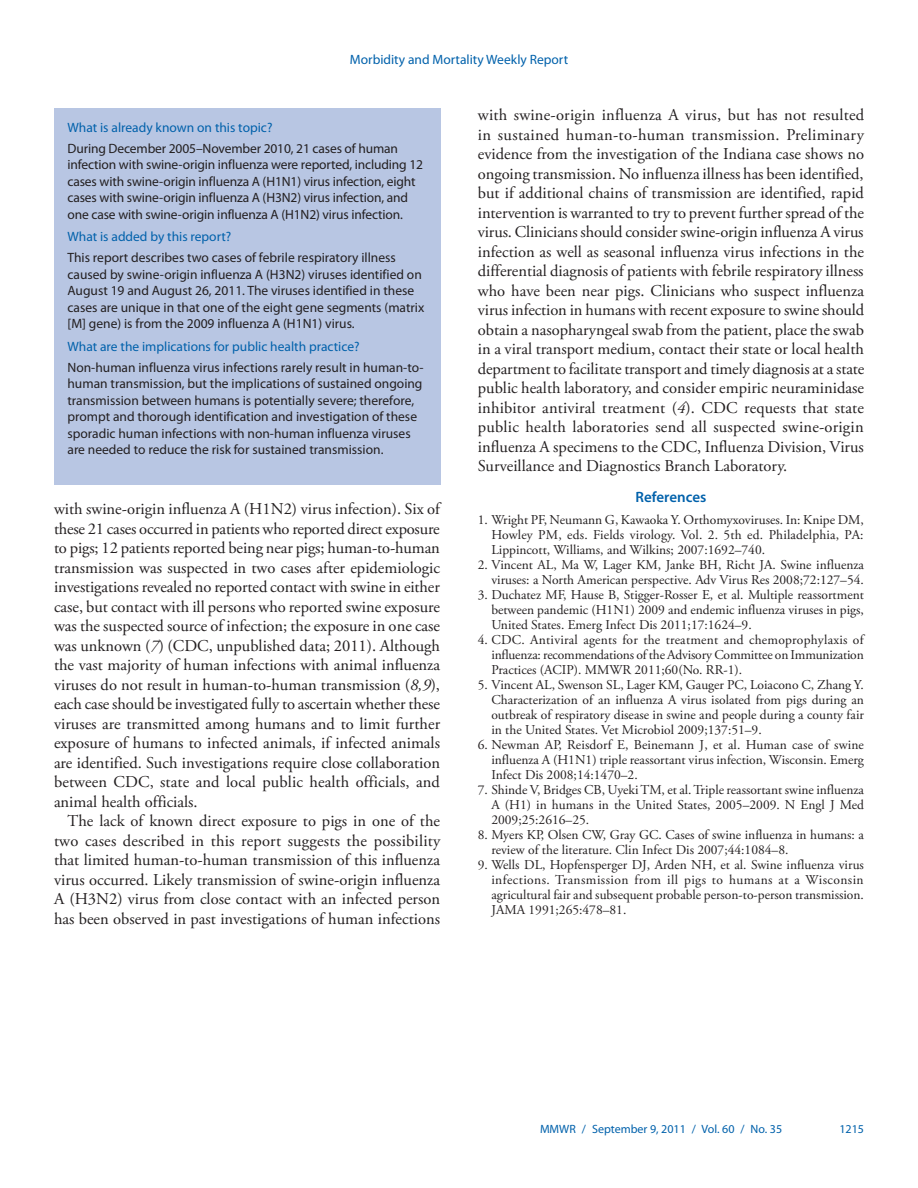
<style>
.page{position:relative;width:918px;height:1188px;background:#fff}
.page>*{position:absolute;margin:0;border:0;box-sizing:border-box;transform-origin:0 0}
.Body_Text{font:16.5px/19.5px "Adobe Garamond Pro";color:#231f20;text-align:justify}
.Headline3{font:600 15px "Myriad Pro";color:#0161ab}
.Reference_Text_1-9{font:13.5px/15px "Adobe Garamond Pro";color:#231f20;text-align:justify}
.FB_answer{font:13.5px/16.5px "Myriad Pro";color:#231f20}
.FB_question{font:13.5px "Myriad Pro";color:#0161ab}
.t1{font:12px "Myriad Pro";color:#0161ab}
.s1{font-style:italic}
</style>
<div class="page">
<div style="left:54px;top:108px;width:386px;height:376px;background:#b8c6e3"></div>
<p class="FB_question" style="left:350px;top:51px;width:220px">Morbidity and Mortality Weekly Report</p>
<p class="FB_question" style="left:68px;top:119px;width:206px">What is already known on this topic?</p>
<p class="FB_answer" style="left:68px;top:140px;width:357px">During December 2005–November 2010, 21 cases of human infection with swine-origin influenza were reported, including 12 cases with swine-origin influenza A (H1N1) virus infection, eight cases with swine-origin influenza A (H3N2) virus infection, and one case with swine-origin influenza A (H1N2) virus infection.</p>
<p class="FB_question" style="left:68px;top:228px;width:165px">What is added by this report?</p>
<p class="FB_answer" style="left:68px;top:249px;width:358px">This report describes two cases of febrile respiratory illness caused by swine-origin influenza A (H3N2) viruses identified on August 19 and August 26, 2011. The viruses identified in these cases are unique in that one of the eight gene segments (matrix [M] gene) is from the 2009 influenza A (H1N1) virus.</p>
<p class="FB_question" style="left:68px;top:338px;width:294px">What are the implications for public health practice?</p>
<p class="FB_answer" style="left:68px;top:359px;width:358px">Non-human influenza virus infections rarely result in human-to&shy;human transmission, but the implications of sustained ongoing transmission between humans is potentially severe; therefore, prompt and thorough identification and investigation of these sporadic human infections with non-human influenza viruses are needed to reduce the risk for sustained transmission.</p>
<p class="Body_Text" style="left:54px;top:500px;width:388px">with swine-origin influenza A (H1N2) virus infection). Six of these 21 cases occurred in patients who reported direct exposure to pigs; 12 patients reported being near pigs; human-to-human transmission was suspected in two cases after epidemiologic investigations revealed no reported contact with swine in either case, but contact with ill persons who reported swine exposure was the suspected source of infection; the exposure in one case was unknown (<span class="s1">7</span>) (CDC, unpublished data; 2011). Although the vast majority of human infections with animal influenza viruses do not result in human-to-human transmission (<span class="s1">8,9</span>), each case should be investigated fully to ascertain whether these viruses are transmitted among humans and to limit further exposure of humans to infected animals, if infected animals are identified. Such investigations require close collaboration between CDC, state and local public health officials, and animal health officials.</p>
<p class="Body_Text" style="left:54px;top:812px;width:388px;text-indent:13px">The lack of known direct exposure to pigs in one of the two cases described in this report suggests the possibility that limited human-to-human transmission of this influenza virus occurred. Likely transmission of swine-origin influenza A (H3N2) virus from close contact with an infected person has been observed in past investigations of human infections</p>
<p class="Body_Text" style="left:478px;top:106px;width:388px">with swine-origin influenza A virus, but has not resulted in sustained human-to-human transmission. Preliminary evidence from the investigation of the Indiana case shows no ongoing transmission. No influenza illness has been identified, but if additional chains of transmission are identified, rapid intervention is warranted to try to prevent further spread of the virus. Clinicians should consider swine-origin influenza A virus infection as well as seasonal influenza virus infections in the differential diagnosis of patients with febrile respiratory illness who have been near pigs. Clinicians who suspect influenza virus infection in humans with recent exposure to swine should obtain a nasopharyngeal swab from the patient, place the swab in a viral transport medium, contact their state or local health department to facilitate transport and timely diagnosis at a state public health laboratory, and consider empiric neuraminidase inhibitor antiviral treatment (<span class="s1">4</span>). CDC requests that state public health laboratories send all suspected swine-origin influenza A specimens to the CDC, Influenza Division, Virus Surveillance and Diagnostics Branch Laboratory.</p>
<p class="Headline3" style="left:636px;top:488px;width:72px">References</p>
<p class="Reference_Text_1-9" style="left:491px;top:513px;width:374px;text-indent:-14px">1. Wright PF, Neumann G, Kawaoka Y. Orthomyxoviruses. In: Knipe DM, Howley PM, eds. Fields virology. Vol. 2. 5th ed. Philadelphia, PA:<br>Lippincott, Williams, and Wilkins; 2007:1692–740.</p>
<p class="Reference_Text_1-9" style="left:478px;top:558px;width:388px;text-align:right">2. Vincent AL, Ma W, Lager KM, Janke BH, Richt JA. Swine influenza viruses: a North American perspective. Adv Virus Res 2008;72:127–54.</p>
<p class="Reference_Text_1-9" style="left:491px;top:588px;width:374px;text-indent:-14px">3. Duchatez MF, Hause B, Stigger-Rosser E, et al. Multiple reassortment between pandemic (H1N1) 2009 and endemic influenza viruses in pigs, United States. Emerg Infect Dis 2011;17:1624–9.</p>
<p class="Reference_Text_1-9" style="left:491px;top:633px;width:374px;text-indent:-14px">4. CDC. Antiviral agents for the treatment and chemoprophylaxis of influenza: recommendations of the Advisory Committee on Immunization Practices (ACIP). MMWR 2011;60(No. RR-1).</p>
<p class="Reference_Text_1-9" style="left:491px;top:678px;width:374px;text-indent:-14px">5. Vincent AL, Swenson SL, Lager KM, Gauger PC, Loiacono C, Zhang Y.<br>Characterization of an influenza A virus isolated from pigs during an outbreak of respiratory disease in swine and people during a county fair in the United States. Vet Microbiol 2009;137:51–9.</p>
<p class="Reference_Text_1-9" style="left:491px;top:738px;width:374px;text-indent:-14px">6. Newman AP, Reisdorf E, Beinemann J, et al. Human case of swine influenza A (H1N1) triple reassortant virus infection, Wisconsin. Emerg Infect Dis 2008;14:1470–2.</p>
<p class="Reference_Text_1-9" style="left:491px;top:783px;width:374px;text-indent:-14px">7. Shinde V, Bridges CB, Uyeki TM, et al. Triple reassortant swine influenza A (H1) in humans in the United States, 2005–2009. N Engl J Med 2009;25:2616–25.</p>
<p class="Reference_Text_1-9" style="left:491px;top:828px;width:374px;text-indent:-14px">8. Myers KP, Olsen CW, Gray GC. Cases of swine influenza in humans: a review of the literature. Clin Infect Dis 2007;44:1084–8.</p>
<p class="Reference_Text_1-9" style="left:491px;top:858px;width:374px;text-indent:-14px">9. Wells DL, Hopfensperger DJ, Arden NH, et al. Swine influenza virus infections. Transmission from ill pigs to humans at a Wisconsin agricultural fair and subsequent probable person-to-person transmission.<br>JAMA 1991;265:478–81.</p>
<p class="t1" style="left:540px;top:1121px;width:244px">MMWR / September 9, 2011 / Vol. 60 / No. 35</p>
<p class="t1" style="left:839px;top:1121px;width:26px">1215</p>
</div>
